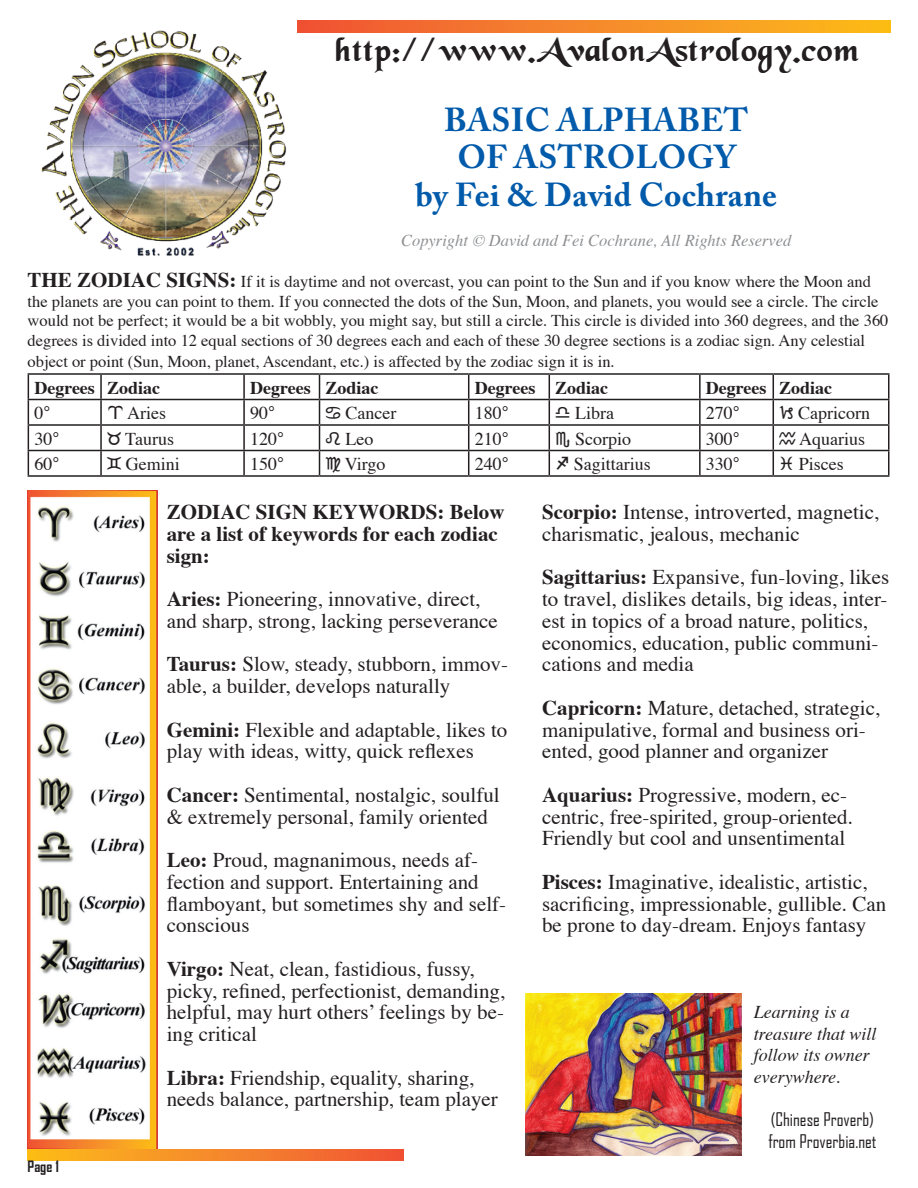
<style>
.page{position:relative;width:918px;height:1188px;background:#fff}
.page>*{position:absolute;margin:0;border:0;box-sizing:border-box;transform-origin:0 0}
.t1{font:700 33px/37.5px "Adobe Caslon Pro";letter-spacing:.01em;color:#015aaa;text-align:center}
.t2{font:33px "Black Chance Normal";letter-spacing:.025em;color:#231f20}
.t3{font:21px/21.8px "Times";color:#231f20}
.t4{font:700 21px/21.8px "Times";color:#231f20}
.t5{font:18px "Times";color:#231f20}
.t6{font:700 18px "Times";color:#231f20}
.t7{font:italic 18px/21.6px "Times";color:#231f20}
.t8{font:18px/21.6px "Agency FB";color:#231f20}
.t9{font:16.5px/19.5px "Times";color:#231f20}
.t10{font:italic 16.5px "Times";color:#8d8f92}
.t11{font:700 15px "Agency FB";color:#231f20}
.s1{font-weight:700;font-size:21px}
.s2{font-family:"Kepler Astro"}
.s3{font-weight:700}
</style>
<div class="page">
<svg style="left:27px;top:1149px;width:377px;height:12px;background:#f58828"></svg>
<svg style="left:298px;top:20px;width:593px;height:13px;background:#f58828"></svg>
<img style="left:41px;top:25px;width:258px;height:231px">
<img style="left:28px;top:491px;width:129px;height:658px">
<hr style="left:28px;top:373px;width:73px;height:2px;background:#231f20">
<hr style="left:101px;top:373px;width:143px;height:2px;background:#231f20">
<hr style="left:100px;top:375px;width:2px;height:24px;background:#231f20">
<hr style="left:244px;top:373px;width:76px;height:2px;background:#231f20">
<hr style="left:243px;top:375px;width:2px;height:24px;background:#231f20">
<hr style="left:320px;top:373px;width:149px;height:2px;background:#231f20">
<hr style="left:469px;top:373px;width:80px;height:2px;background:#231f20">
<hr style="left:549px;top:373px;width:151px;height:2px;background:#231f20">
<hr style="left:700px;top:373px;width:73px;height:2px;background:#231f20">
<hr style="left:699px;top:375px;width:2px;height:24px;background:#231f20">
<hr style="left:773px;top:373px;width:116px;height:2px;background:#231f20">
<hr style="left:28px;top:399px;width:73px;height:1px;background:#231f20">
<hr style="left:101px;top:399px;width:143px;height:1px;background:#231f20">
<hr style="left:100px;top:400px;width:2px;height:24px;background:#231f20">
<hr style="left:244px;top:399px;width:76px;height:1px;background:#231f20">
<hr style="left:243px;top:400px;width:2px;height:24px;background:#231f20">
<hr style="left:320px;top:399px;width:149px;height:1px;background:#231f20">
<hr style="left:469px;top:399px;width:80px;height:1px;background:#231f20">
<hr style="left:549px;top:399px;width:151px;height:1px;background:#231f20">
<hr style="left:700px;top:399px;width:73px;height:1px;background:#231f20">
<hr style="left:699px;top:400px;width:2px;height:24px;background:#231f20">
<hr style="left:773px;top:399px;width:116px;height:1px;background:#231f20">
<hr style="left:28px;top:424px;width:73px;height:2px;background:#231f20">
<hr style="left:101px;top:424px;width:143px;height:2px;background:#231f20">
<hr style="left:100px;top:426px;width:2px;height:24px;background:#231f20">
<hr style="left:244px;top:424px;width:76px;height:2px;background:#231f20">
<hr style="left:243px;top:426px;width:2px;height:24px;background:#231f20">
<hr style="left:320px;top:424px;width:149px;height:2px;background:#231f20">
<hr style="left:469px;top:424px;width:80px;height:2px;background:#231f20">
<hr style="left:549px;top:424px;width:151px;height:2px;background:#231f20">
<hr style="left:700px;top:424px;width:73px;height:2px;background:#231f20">
<hr style="left:699px;top:426px;width:2px;height:24px;background:#231f20">
<hr style="left:773px;top:424px;width:116px;height:2px;background:#231f20">
<hr style="left:28px;top:450px;width:73px;height:1px;background:#231f20">
<svg style="left:28px;top:375px;width:1px;height:100px"></svg>
<hr style="left:101px;top:450px;width:143px;height:1px;background:#231f20">
<hr style="left:100px;top:451px;width:2px;height:24px;background:#231f20">
<hr style="left:244px;top:450px;width:76px;height:1px;background:#231f20">
<hr style="left:243px;top:451px;width:2px;height:24px;background:#231f20">
<hr style="left:320px;top:450px;width:149px;height:1px;background:#231f20">
<svg style="left:319px;top:375px;width:1px;height:100px"></svg>
<hr style="left:469px;top:450px;width:80px;height:1px;background:#231f20">
<svg style="left:468px;top:375px;width:1px;height:100px"></svg>
<hr style="left:549px;top:450px;width:151px;height:1px;background:#231f20">
<svg style="left:549px;top:375px;width:1px;height:100px"></svg>
<hr style="left:700px;top:450px;width:73px;height:1px;background:#231f20">
<hr style="left:699px;top:451px;width:2px;height:24px;background:#231f20">
<hr style="left:773px;top:450px;width:116px;height:1px;background:#231f20">
<svg style="left:773px;top:375px;width:1px;height:100px"></svg>
<svg style="left:888px;top:375px;width:1px;height:100px"></svg>
<hr style="left:28px;top:475px;width:73px;height:2px;background:#231f20">
<hr style="left:101px;top:475px;width:143px;height:2px;background:#231f20">
<hr style="left:244px;top:475px;width:76px;height:2px;background:#231f20">
<hr style="left:320px;top:475px;width:149px;height:2px;background:#231f20">
<hr style="left:469px;top:475px;width:80px;height:2px;background:#231f20">
<hr style="left:549px;top:475px;width:151px;height:2px;background:#231f20">
<hr style="left:700px;top:475px;width:73px;height:2px;background:#231f20">
<hr style="left:773px;top:475px;width:116px;height:2px;background:#231f20">
<img style="left:525px;top:993px;width:216px;height:162px">
<h1 class="t2" style="left:335px;top:30px;width:525px">http://www.AvalonAstrology.com</h1>
<h1 class="t1" style="left:415px;top:101px;width:363px">BASIC ALPHABET<br>OF ASTROLOGY<br>by Fei &amp; David Cochrane</h1>
<p class="t10" style="left:401px;top:225px;width:392px">Copyright © David and Fei Cochrane, All Rights Reserved</p>
<p class="t9" style="left:28px;top:270px;width:862px"><span class="s1">THE ZODIAC SIGNS:</span> If it is daytime and not overcast, you can point to the Sun and if you know where the Moon and the planets are you can point to them. If you connected the dots of the Sun, Moon, and planets, you would see a circle. The circle would not be perfect; it would be a bit wobbly, you might say, but still a circle. This circle is divided into 360 degrees, and the 360 degrees is divided into 12 equal sections of 30 degrees each and each of these 30 degree sections is a zodiac sign. Any celestial</p>
<p class="t9" style="left:28px;top:351px;width:589px">object or point (Sun, Moon, planet, Ascendant, etc.) is affected by the zodiac sign it is in.</p>
<p class="t6" style="left:34px;top:370px;width:127px">Degrees Zodiac</p>
<p class="t6" style="left:250px;top:370px;width:130px">Degrees Zodiac</p>
<p class="t6" style="left:475px;top:370px;width:135px">Degrees Zodiac</p>
<p class="t6" style="left:706px;top:370px;width:128px">Degrees Zodiac</p>
<p class="t5" style="left:34px;top:396px;width:17px">0<span class="s2">}</span></p>
<p class="t5" style="left:107px;top:396px;width:60px"><span class="s2">Q</span> Aries</p>
<p class="t5" style="left:250px;top:396px;width:26px">90<span class="s2">}</span></p>
<p class="t5" style="left:326px;top:396px;width:72px"><span class="s2">R</span> Cancer</p>
<p class="t5" style="left:475px;top:396px;width:35px">180<span class="s2">}</span></p>
<p class="t5" style="left:555px;top:396px;width:60px"><span class="s2">U</span> Libra</p>
<p class="t5" style="left:706px;top:396px;width:35px">270<span class="s2">}</span></p>
<p class="t5" style="left:779px;top:396px;width:92px"><span class="s2">P</span> Capricorn</p>
<p class="t5" style="left:34px;top:422px;width:26px">30<span class="s2">}</span></p>
<p class="t5" style="left:107px;top:422px;width:68px"><span class="s2">W</span> Taurus</p>
<p class="t5" style="left:250px;top:422px;width:35px">120<span class="s2">}</span></p>
<p class="t5" style="left:326px;top:422px;width:49px"><span class="s2">T</span> Leo</p>
<p class="t5" style="left:475px;top:422px;width:35px">210<span class="s2">}</span></p>
<p class="t5" style="left:555px;top:422px;width:77px"><span class="s2">I</span> Scorpio</p>
<p class="t5" style="left:706px;top:422px;width:35px">300<span class="s2">}</span></p>
<p class="t5" style="left:779px;top:422px;width:87px"><span class="s2">[</span> Aquarius</p>
<p class="t5" style="left:34px;top:447px;width:26px">60<span class="s2">}</span></p>
<p class="t5" style="left:107px;top:447px;width:74px"><span class="s2">E</span> Gemini</p>
<p class="t5" style="left:250px;top:447px;width:35px">150<span class="s2">}</span></p>
<p class="t5" style="left:326px;top:447px;width:62px"><span class="s2">Y</span> Virgo</p>
<p class="t5" style="left:475px;top:447px;width:35px">240<span class="s2">}</span></p>
<p class="t5" style="left:555px;top:447px;width:97px"><span class="s2">O</span> Sagittarius</p>
<p class="t5" style="left:706px;top:447px;width:35px">330<span class="s2">}</span></p>
<p class="t5" style="left:779px;top:447px;width:66px"><span class="s2">]</span> Pisces</p>
<p class="t11" style="left:28px;top:1158px;width:33px">Page 1</p>
<p class="t4" style="left:167px;top:499px;width:339px">ZODIAC SIGN KEYWORDS: Below are a list of keywords for each zodiac sign:</p>
<p class="t3" style="left:167px;top:586px;width:333px"><span class="s3">Aries:</span> Pioneering, innovative, direct, and sharp, strong, lacking perseverance</p>
<p class="t3" style="left:167px;top:652px;width:343px"><span class="s3">Taurus:</span> Slow, steady, stubborn, immov&shy;able, a builder, develops naturally</p>
<p class="t3" style="left:167px;top:717px;width:342px"><span class="s3">Gemini:</span> Flexible and adaptable, likes to play with ideas, witty, quick reflexes</p>
<p class="t3" style="left:167px;top:782px;width:335px"><span class="s3">Cancer:</span> Sentimental, nostalgic, soulful &amp; extremely personal, family oriented</p>
<p class="t3" style="left:167px;top:847px;width:341px"><span class="s3">Leo:</span> Proud, magnanimous, needs af&shy;fection and support. Entertaining and flamboyant, but sometimes shy and self&shy;conscious</p>
<p class="t3" style="left:167px;top:956px;width:340px"><span class="s3">Virgo:</span> Neat, clean, fastidious, fussy, picky, refined, perfectionist, demanding, helpful, may hurt others’ feelings by be&shy;ing critical</p>
<p class="t3" style="left:167px;top:1065px;width:333px"><span class="s3">Libra:</span> Friendship, equality, sharing, needs balance, partnership, team player</p>
<p class="t3" style="left:542px;top:499px;width:339px"><span class="s3">Scorpio:</span> Intense, introverted, magnetic, charismatic, jealous, mechanic</p>
<p class="t3" style="left:542px;top:565px;width:349px"><span class="s3">Sagittarius:</span> Expansive, fun-loving, likes to travel, dislikes details, big ideas, inter&shy;est in topics of a broad nature, politics, economics, education, public communi&shy;cations and media</p>
<p class="t3" style="left:542px;top:695px;width:340px"><span class="s3">Capricorn:</span> Mature, detached, strategic, manipulative, formal and business ori&shy;ented, good planner and organizer</p>
<p class="t3" style="left:542px;top:782px;width:312px"><span class="s3">Aquarius:</span> Progressive, modern, ec&shy;centric, free-spirited, group-oriented.<br>Friendly but cool and unsentimental</p>
<p class="t3" style="left:542px;top:869px;width:346px"><span class="s3">Pisces:</span> Imaginative, idealistic, artistic, sacrificing, impressionable, gullible. Can be prone to day-dream. Enjoys fantasy</p>
<p class="t7" style="left:754px;top:1000px;width:124px">Learning is a treasure that will follow its owner everywhere.</p>
<p class="t8" style="left:768px;top:1108px;width:110px">(Chinese Proverb) from Proverbia.net</p>
</div>
